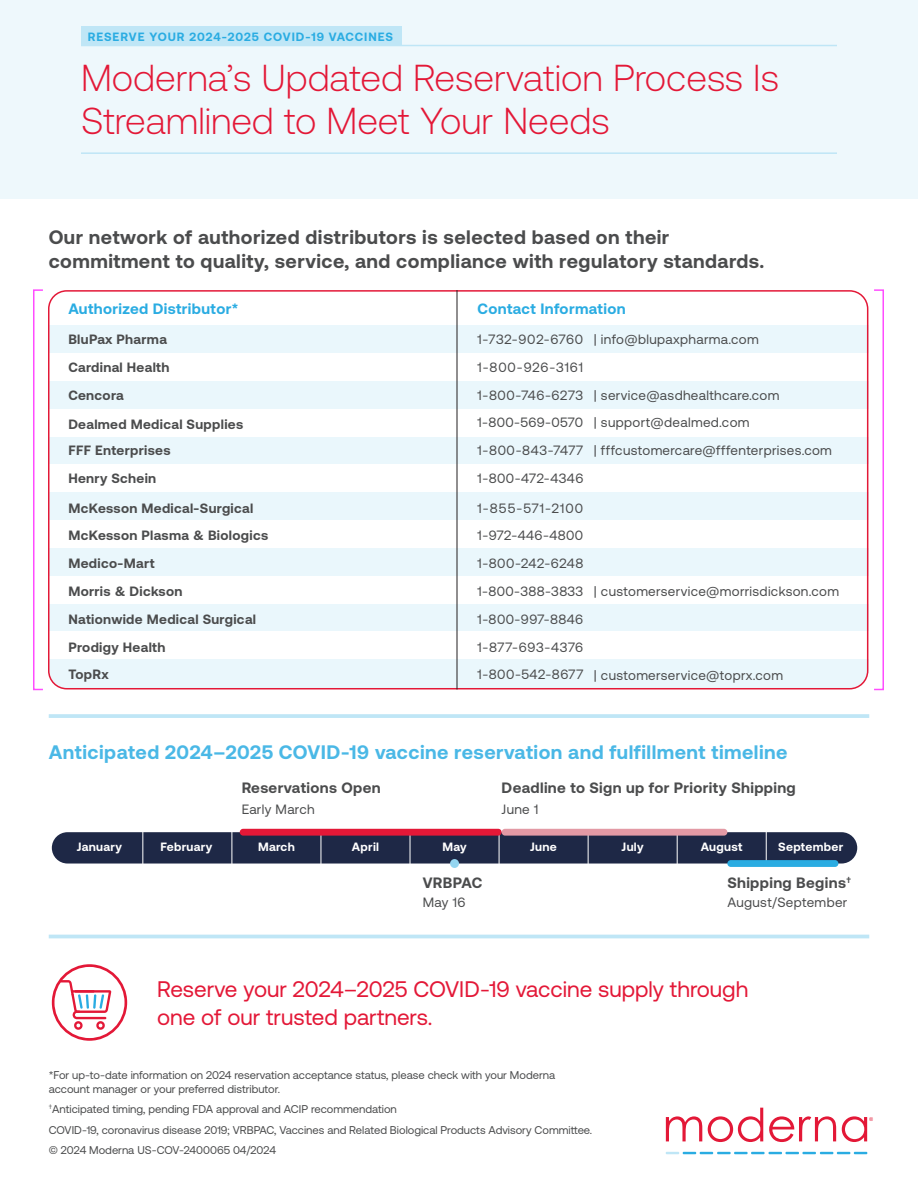
<style>
.page{position:relative;width:918px;height:1188px;background:#fff}
.page>*{position:absolute;margin:0;border:0;box-sizing:border-box;transform-origin:0 0}
.t1{font:300 37.5px/43.5px "Aeonik";color:#e31837}
.t2{font:22.5px/27.6px "Aeonik";color:#e31837}
.t3{font:700 19.5px/23.4px "Aeonik";letter-spacing:.025em;color:#4b4c4d}
.t4{font:700 19.5px "Aeonik";letter-spacing:.025em;color:#4ab8e6}
.t5{font:700 15px "Aeonik";letter-spacing:.025em;color:#4b4c4d}
.t6{font:700 15px "Aeonik";letter-spacing:.025em;color:#2aace2}
.t7{font:13.5px "Aeonik";letter-spacing:.025em;color:#4b4c4d}
.t8{font:700 13.5px "Aeonik";letter-spacing:.025em;color:#4b4c4d}
.t9{font:13.5px "Aeonik";letter-spacing:.045em;color:#4b4c4d}
.t10{font:13.5px "Aeonik";letter-spacing:.05em;color:#4b4c4d}
.t11{font:13.5px "Aeonik";letter-spacing:.065em;color:#4b4c4d}
.t12{font:13.5px "Aeonik";letter-spacing:.08em;color:#4b4c4d}
.t13{font:700 12px "Aeonik";letter-spacing:.025em;color:#fff}
.t14{font:700 12px "Aeonik";letter-spacing:.08em;color:#2aace2}
.t15{font:11.25px/13.5px "Aeonik";color:#4b4c4d}
</style>
<div class="page">
<div style="left:0;top:0;width:918px;height:199px;background:#eef8fc"></div>
<hr style="left:81px;top:152px;width:756px;height:2px;background:#bfe6f6">
<hr style="left:81px;top:45px;width:756px;height:1px;background:#bfe6f6">
<div style="left:81px;top:27px;width:320px;height:18px;background:#bfe6f6"></div>
<svg style="left:666px;top:1152px;width:201px;height:2px"></svg>
<svg style="left:666px;top:1116px;width:36px;height:25px"></svg>
<svg style="left:708px;top:1108px;width:55px;height:34px"></svg>
<svg style="left:769px;top:1116px;width:67px;height:26px"></svg>
<svg style="left:842px;top:1116px;width:31px;height:26px"></svg>
<hr style="left:49px;top:714px;width:820px;height:4px;background:#bfe6f6">
<hr style="left:49px;top:935px;width:820px;height:3px;background:#bfe6f6">
<svg style="left:52px;top:964px;width:75px;height:77px"></svg>
<div style="left:52px;top:832px;width:805px;height:32px;background:#1e2846;border-radius:16px"></div>
<hr style="left:142px;top:826px;width:1px;height:41px;background:#fff">
<hr style="left:232px;top:826px;width:1px;height:41px;background:#fff">
<hr style="left:321px;top:826px;width:1px;height:41px;background:#fff">
<hr style="left:410px;top:826px;width:1px;height:41px;background:#fff">
<hr style="left:499px;top:826px;width:1px;height:41px;background:#fff">
<hr style="left:588px;top:826px;width:1px;height:41px;background:#fff">
<hr style="left:677px;top:826px;width:1px;height:41px;background:#fff">
<hr style="left:766px;top:826px;width:1px;height:41px;background:#fff">
<div style="left:727px;top:860px;width:111px;height:7px;background:#2aace2;border-radius:3px"></div>
<div style="left:240px;top:829px;width:262px;height:7px;background:#e31837;border-radius:3px"></div>
<div style="left:502px;top:829px;width:225px;height:7px;background:#e39aa5;border-radius:3px"></div>
<div style="left:450px;top:859px;width:9px;height:9px;background:#94d5f0;border-radius:50%"></div>
<div style="left:49px;top:325px;width:819px;height:28px;background:#eaf7fc"></div>
<div style="left:49px;top:548px;width:819px;height:28px;background:#eaf7fc"></div>
<div style="left:49px;top:437px;width:819px;height:27px;background:#eaf7fc"></div>
<div style="left:49px;top:673px;width:818px;height:16px;background:#eaf7fc"></div>
<div style="left:49px;top:381px;width:819px;height:28px;background:#eaf7fc"></div>
<div style="left:49px;top:604px;width:819px;height:27px;background:#eaf7fc"></div>
<div style="left:49px;top:659px;width:819px;height:14px;background:#eaf7fc"></div>
<div style="left:49px;top:492px;width:819px;height:28px;background:#eaf7fc"></div>
<div style="left:48px;top:290px;width:820px;height:399px;border:2px solid #e31837;border-radius:18px"></div>
<hr style="left:457px;top:290px;width:1px;height:399px;background:#231f20">
<div style="left:33px;top:289px;width:11px;height:401px;border:2px solid #ff4dff"></div>
<div style="left:873px;top:289px;width:11px;height:401px;border:2px solid #ff4dff"></div>
<p class="t14" style="left:88px;top:30px;width:307px">RESERVE YOUR 2024-2025 COVID-19 VACCINES</p>
<p class="t1" style="left:81px;top:56px;width:699px">Moderna’s Updated Reservation Process Is<br>Streamlined to Meet Your Needs</p>
<p class="t3" style="left:49px;top:226px;width:717px">Our network of authorized distributors is selected based on their commitment to quality, service, and compliance with regulatory standards.</p>
<p class="t6" style="left:68px;top:300px;width:172px">Authorized Distributor*</p>
<p class="t6" style="left:478px;top:300px;width:149px">Contact Information</p>
<p class="t8" style="left:68px;top:332px;width:100px">BluPax Pharma</p>
<p class="t10" style="left:478px;top:332px;width:107px">1-732-902-6760</p>
<p class="t8" style="left:68px;top:360px;width:103px">Cardinal Health</p>
<p class="t11" style="left:478px;top:360px;width:107px">1-800-926-3161</p>
<p class="t8" style="left:68px;top:387px;width:57px">Cencora</p>
<p class="t9" style="left:478px;top:388px;width:107px">1-800-746-6273</p>
<p class="t8" style="left:68px;top:417px;width:176px">Dealmed Medical Supplies</p>
<p class="t8" style="left:68px;top:443px;width:104px">FFF Enterprises</p>
<p class="t8" style="left:68px;top:471px;width:89px">Henry Schein</p>
<p class="t8" style="left:68px;top:500px;width:187px">McKesson Medical-Surgical</p>
<p class="t8" style="left:68px;top:528px;width:201px">McKesson Plasma &amp; Biologics</p>
<p class="t7" style="left:478px;top:415px;width:107px">1-800-569-0570</p>
<p class="t9" style="left:478px;top:443px;width:107px">1-800-843-7477</p>
<p class="t7" style="left:478px;top:471px;width:107px">1-800-472-4346</p>
<p class="t12" style="left:478px;top:500px;width:107px">1-855-571-2100</p>
<p class="t7" style="left:478px;top:528px;width:107px">1-972-446-4800</p>
<p class="t8" style="left:68px;top:556px;width:88px">Medico-Mart</p>
<p class="t7" style="left:478px;top:556px;width:107px">1-800-242-6248</p>
<p class="t8" style="left:68px;top:584px;width:116px">Morris &amp; Dickson</p>
<p class="t8" style="left:68px;top:611px;width:189px">Nationwide Medical Surgical</p>
<p class="t8" style="left:68px;top:640px;width:99px">Prodigy Health</p>
<p class="t8" style="left:68px;top:667px;width:42px">TopRx</p>
<p class="t7" style="left:478px;top:584px;width:107px">1-800-388-3833</p>
<p class="t7" style="left:478px;top:612px;width:107px">1-800-997-8846</p>
<p class="t10" style="left:478px;top:640px;width:107px">1-877-693-4376</p>
<p class="t7" style="left:478px;top:667px;width:107px">1-800-542-8677</p>
<p class="t7" style="left:594px;top:332px;width:166px">| info@blupaxpharma.com</p>
<p class="t7" style="left:594px;top:388px;width:187px">| service@asdhealthcare.com</p>
<p class="t7" style="left:594px;top:415px;width:157px">| support@dealmed.com</p>
<p class="t7" style="left:594px;top:443px;width:240px">| fffcustomercare@fffenterprises.com</p>
<p class="t7" style="left:594px;top:584px;width:247px">| customerservice@morrisdickson.com</p>
<p class="t7" style="left:594px;top:668px;width:191px">| customerservice@toprx.com</p>
<p class="t4" style="left:49px;top:741px;width:740px">Anticipated 2024–2025 COVID-19 vaccine reservation and fulfillment timeline</p>
<p class="t5" style="left:242px;top:780px;width:141px">Reservations Open</p>
<p class="t7" style="left:242px;top:802px;width:74px">Early March</p>
<p class="t5" style="left:502px;top:780px;width:296px">Deadline to Sign up for Priority Shipping</p>
<p class="t7" style="left:502px;top:802px;width:38px">June 1</p>
<p class="t13" style="left:77px;top:840px;width:47px">January</p>
<p class="t13" style="left:160px;top:840px;width:53px">February</p>
<p class="t13" style="left:258px;top:840px;width:38px">March</p>
<p class="t13" style="left:352px;top:840px;width:29px">April</p>
<p class="t13" style="left:442px;top:840px;width:26px">May</p>
<p class="t13" style="left:530px;top:840px;width:28px">June</p>
<p class="t13" style="left:622px;top:840px;width:24px">July</p>
<p class="t13" style="left:701px;top:840px;width:43px">August</p>
<p class="t13" style="left:778px;top:840px;width:66px">September</p>
<p class="t5" style="left:727px;top:874px;width:125px">Shipping Begins<sup>†</sup></p>
<p class="t5" style="left:423px;top:874px;width:61px">VRBPAC</p>
<p class="t7" style="left:423px;top:895px;width:44px">May 16</p>
<p class="t7" style="left:727px;top:895px;width:122px">August/September</p>
<p class="t2" style="left:157px;top:975px;width:593px">Reserve your 2024–2025 COVID-19 vaccine supply through one of our trusted partners.</p>
<p class="t15" style="left:49px;top:1069px;width:508px">*For up-to-date information on 2024 reservation acceptance status, please check with your Moderna account manager or your preferred distributor.</p>
<p class="t15" style="left:49px;top:1102px;width:350px"><sup>†</sup>Anticipated timing, pending FDA approval and ACIP recommendation</p>
<p class="t15" style="left:49px;top:1123px;width:545px">COVID-19, coronavirus disease 2019; VRBPAC, Vaccines and Related Biological Products Advisory Committee.</p>
<p class="t15" style="left:49px;top:1144px;width:229px">© 2024 Moderna US-COV-2400065 04/2024</p>
</div>
